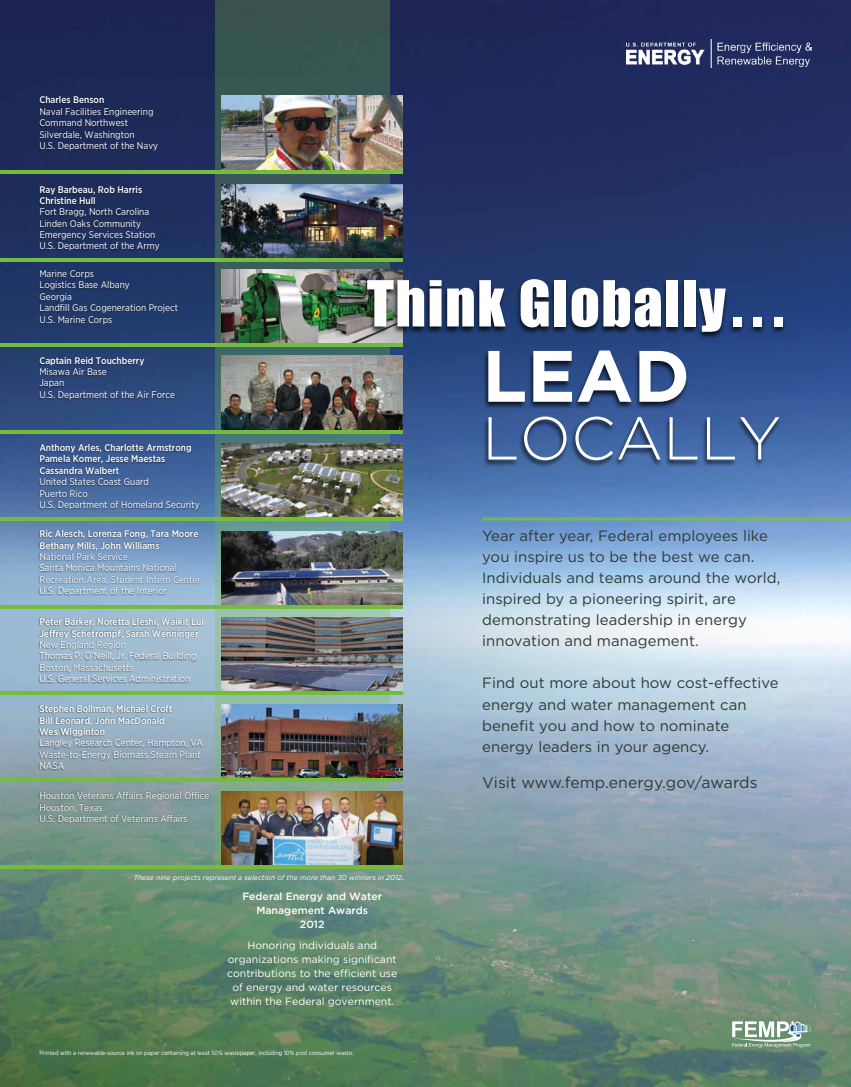
<style>
.page{position:relative;width:851px;height:1087px;background:#fff}
.page>*{position:absolute;margin:0;border:0;box-sizing:border-box;transform-origin:0 0}
.t1{font:700 72.62px "Gotham";color:#fff}
.t2{font:300 60.38px "Gotham";color:#fff}
.t3{font:58.62px "Impact";letter-spacing:.025em;color:#fff}
.t4{font:15.75px "Gotham";letter-spacing:.005em;color:#2e3a35}
.t5{font:14.88px/21px "Gotham";letter-spacing:.005em;color:#2e3a35}
.t6{font:10.5px/14px "Gotham";color:#fff;text-align:center}
.t7{font:500 10.5px/14px "Gotham";color:#fff;text-align:center}
.t8{font:9.62px/11.4px "Gotham Narrow";color:#fff}
.t9{font:500 9.62px/11.4px "Gotham Narrow";color:#fff}
.t10{font:italic 7px "Gotham";color:#fff}
.t11{font:6.12px "Gotham Narrow";color:#fff}
.s1{font-weight:500}
.s2{font-weight:400}
.s3{font-size:10.5px}
</style>
<div class="page">
<img style="left:0;top:0;width:850px;height:1087px">
<svg style="left:215px;top:0;width:174px;height:865px;background:#4f7168"></svg>
<div style="left:38px;top:356px;width:138px;height:45px;background:#000;opacity:.59"></div>
<div style="left:38px;top:185px;width:122px;height:68px;background:#000;opacity:.59"></div>
<div style="left:38px;top:269px;width:141px;height:57px;background:#000;opacity:.59"></div>
<div style="left:38px;top:96px;width:120px;height:56px;background:#000;opacity:.59"></div>
<div style="left:38px;top:443px;width:162px;height:68px;background:#000;opacity:.59"></div>
<div style="left:38px;top:529px;width:163px;height:68px;background:#000;opacity:.59"></div>
<div style="left:38px;top:617px;width:166px;height:67px;background:#000;opacity:.59"></div>
<div style="left:38px;top:704px;width:166px;height:67px;background:#000;opacity:.59"></div>
<div style="left:38px;top:791px;width:172px;height:34px;background:#000;opacity:.59"></div>
<svg style="left:732px;top:1020px;width:79px;height:27px"></svg>
<img style="left:626px;top:39px;width:185px;height:28px">
<svg style="left:482px;top:517px;width:368px;height:4px"></svg>
<img style="left:222px;top:356px;width:180px;height:74px">
<img style="left:222px;top:185px;width:180px;height:74px">
<img style="left:222px;top:269px;width:180px;height:74px">
<img style="left:222px;top:96px;width:180px;height:74px">
<img style="left:222px;top:443px;width:180px;height:74px">
<img style="left:222px;top:531px;width:180px;height:74px">
<img style="left:222px;top:617px;width:180px;height:74px">
<img style="left:222px;top:704px;width:180px;height:74px">
<img style="left:222px;top:791px;width:180px;height:74px">
<div style="left:482px;top:350px;width:300px;height:118px;background:#000;opacity:.75"></div>
<hr style="left:0;top:170px;width:402px;height:3px;background:#72bb3d">
<hr style="left:0;top:259px;width:402px;height:3px;background:#72bb3d">
<hr style="left:0;top:343px;width:402px;height:3px;background:#72bb3d">
<hr style="left:0;top:430px;width:402px;height:3px;background:#72bb3d">
<hr style="left:0;top:517px;width:402px;height:4px;background:#7ac143">
<hr style="left:0;top:517px;width:402px;height:3px;background:#72bb3d">
<hr style="left:0;top:605px;width:402px;height:3px;background:#72bb3d">
<hr style="left:0;top:691px;width:402px;height:4px;background:#7ac143">
<hr style="left:0;top:691px;width:402px;height:3px;background:#72bb3d">
<hr style="left:0;top:778px;width:402px;height:4px;background:#7ac143">
<hr style="left:0;top:778px;width:402px;height:3px;background:#72bb3d">
<hr style="left:0;top:865px;width:402px;height:4px;background:#7ac143">
<hr style="left:0;top:865px;width:402px;height:3px;background:#72bb3d">
<div style="left:362px;top:279px;width:424px;height:61px;background:#000;opacity:.75"></div>
<p class="t8" style="left:39px;top:94px;width:120px"><span class="s1">Charles Benson<br></span>Naval Facilities Engineering<br>Command Northwest<br>Silverdale, Washington<br>U.S. Department of the Navy</p>
<p class="t8" style="left:39px;top:183px;width:122px"><span class="s1">Ray Barbeau, Rob Harris<br>Christine Hull<br></span>Fort Bragg, North Carolina<br>Linden Oaks Community<br>Emergency Services Station<br>U.S. Department of the Army</p>
<p class="t8" style="left:39px;top:268px;width:140px">Marine Corps<br>Logistics Base Albany<br>Georgia<br>Landfill Gas Cogeneration Project<br>U.S. Marine Corps</p>
<p class="t8" style="left:39px;top:354px;width:137px"><span class="s1">Captain Reid Touchberry<br></span>Misawa Air Base<br>Japan<br>U.S. Department of the Air Force</p>
<p class="t9" style="left:39px;top:442px;width:162px">Anthony Arles, Charlotte Armstrong<br>Pamela Komer, Jesse Maestas<br>Cassandra Walbert<br><span class="s2">United States Coast Guard<br>Puerto Rico<br>U.S. Department of Homeland Security</span></p>
<p class="t8" style="left:39px;top:528px;width:163px"><span class="s1">Ric Alesch, Lorenza Fong, Tara Moore<br>Bethany Mills, John Williams<br></span>National Park Service<br>Santa Monica Mountains National<br>Recreation Area, Student Intern Center<br>U.S. Department of the Interior</p>
<p class="t8" style="left:39px;top:616px;width:166px"><span class="s1">Peter Barker, Noretta Lleshi, Waikit Lui Jeffrey Schetrompf, Sarah Wenninger </span>New England Region<br>Thomas P. O’Neill, Jr. Federal Building Boston, Massachusetts<br>U.S. General Services Administration</p>
<p class="t8" style="left:39px;top:703px;width:165px"><span class="s1">Stephen Bollman, Michael Croft<br>Bill Leonard, John MacDonald<br>Wes Wigginton<br></span>Langley Research Center, Hampton, VA<br>Waste-to-Energy Biomass Steam Plant<br>NASA</p>
<p class="t8" style="left:39px;top:790px;width:171px">Houston Veterans Affairs Regional Office<br>Houston, Texas<br>U.S. Department of Veterans Affairs</p>
<p class="t3" style="left:367px;top:258px;width:418px">Think Globally . . .</p>
<p class="t1" style="left:482px;top:332px;width:209px">LEAD</p>
<p class="t2" style="left:482px;top:401px;width:300px">LOCALLY</p>
<p class="t5" style="left:482px;top:525px;width:300px">Year after year, Federal employees like you inspire us to be the best we can.<br>Individuals and teams around the world, inspired by a pioneering spirit, are demonstrating leadership in energy innovation and management.</p>
<p class="t5" style="left:482px;top:672px;width:298px">Find out more about how cost-effective energy and water management can benefit you and how to nominate energy leaders in your agency.</p>
<p class="t4" style="left:482px;top:773px;width:277px">Visit www.femp.energy.gov/awards</p>
<p class="t10" style="left:134px;top:873px;width:272px">These nine projects represent a selection of the more than 30 winners in 2012<span class="s3">.</span></p>
<p class="t7" style="left:242px;top:889px;width:141px">Federal Energy and Water<br>Management Awards<br>2012</p>
<p class="t6" style="left:227px;top:938px;width:172px">Honoring individuals and organizations making significant contributions to the efficient use of energy and water resources within the Federal government.</p>
<p class="t11" style="left:39px;top:1049px;width:315px">Printed with a renewable-source ink on paper containing at least 50% wastepaper, including 10% post consumer waste.</p>
</div>
